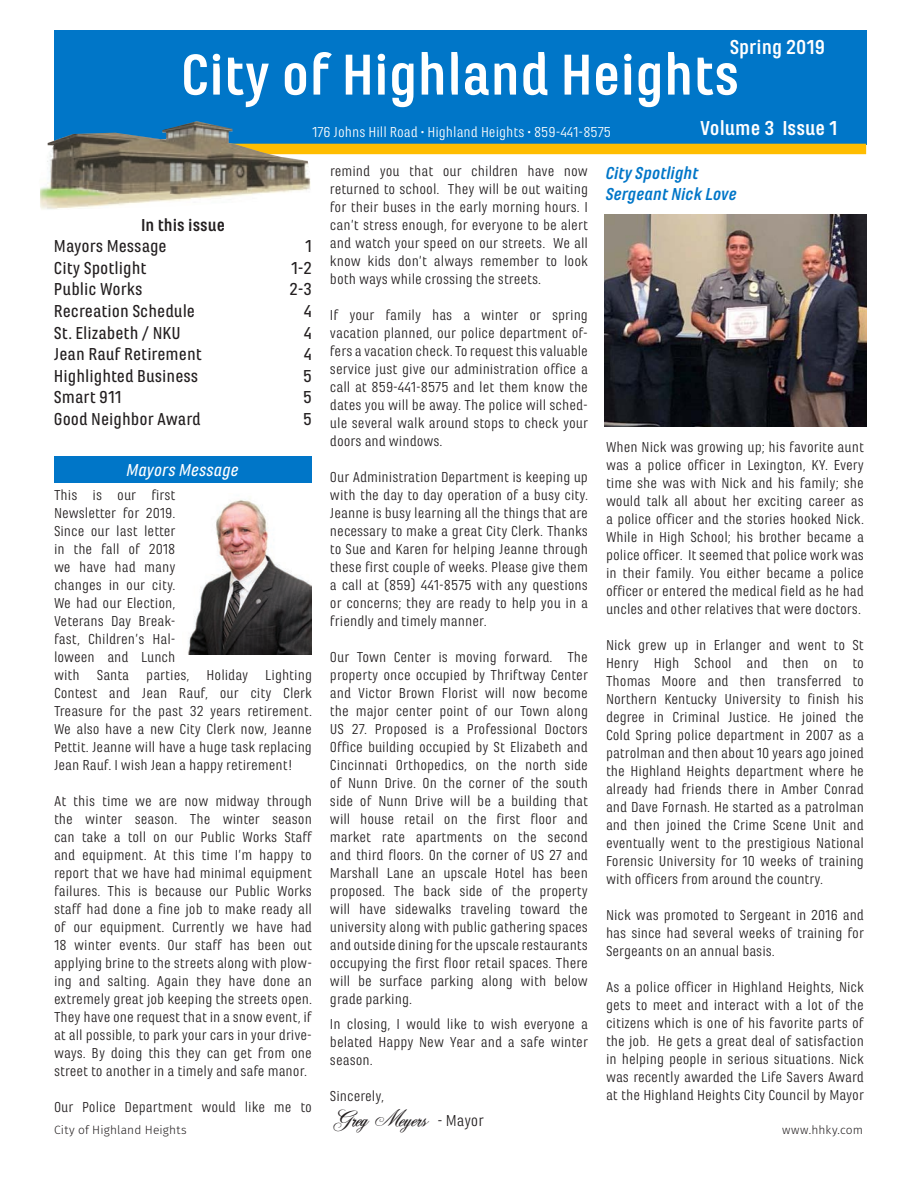
<style>
.page{position:relative;width:918px;height:1188px;background:#fff}
.page>*{position:absolute;margin:0;border:0;box-sizing:border-box;transform-origin:0 0}
.t1{font:700 60px "Marianina Wd FY";color:#fff}
.t2{font:700 21px "Marianina Wd FY";color:#fff}
.t3{font:21px "Ancestory SF";color:#231f20}
.t4{font:500 18px "Marianina Wd FY";color:#231f20}
.t5{font:italic 700 18px/21.6px "Marianina Wd FY";color:#0076c8}
.t6{font:italic 500 18px "Marianina Wd FY";color:#fff}
.t7{font:700 18px "Marianina Wd FY";color:#231f20}
.t8{font:15px/18px "Marianina Wd FY";color:#231f20;text-align:justify}
.t9{font:15px "Marianina Wd FY";color:#fff}
.t10{font:300 12px "Fira Sans";letter-spacing:.015em;color:#231f20}
.s1{font-family:"Marianina Wd FY";font-size:16.5px}
</style>
<div class="page">
<div style="left:54px;top:30px;width:812px;height:115px;background:#0076c8"></div>
<div style="left:225px;top:144px;width:641px;height:10px;background:#ffbd00"></div>
<img style="left:40px;top:121px;width:272px;height:89px">
<div style="left:54px;top:456px;width:258px;height:27px;background:#0076c8"></div>
<img style="left:188px;top:499px;width:124px;height:155px">
<img style="left:605px;top:215px;width:261px;height:211px">
<h2 class="t2" style="left:730px;top:36px;width:97px">Spring 2019</h2>
<h1 class="t1" style="left:181px;top:42px;width:560px">City of Highland Heights</h1>
<p class="t9" style="left:312px;top:123px;width:301px">176 Johns Hill Road • Highland Heights • 859-441-8575</p>
<h2 class="t2" style="left:700px;top:117px;width:139px">Volume 3 Issue 1</h2>
<p class="t7" style="left:141px;top:215px;width:85px">In this issue</p>
<p class="t4" style="left:54px;top:237px;width:114px">Mayors Message</p>
<p class="t4" style="left:305px;top:237px;width:8px">1</p>
<p class="t4" style="left:54px;top:258px;width:94px">City Spotlight</p>
<p class="t4" style="left:291px;top:258px;width:22px">1-2</p>
<p class="t4" style="left:54px;top:280px;width:90px">Public Works</p>
<p class="t4" style="left:289px;top:280px;width:24px">2-3</p>
<p class="t4" style="left:54px;top:301px;width:143px">Recreation Schedule</p>
<p class="t4" style="left:304px;top:301px;width:10px">4</p>
<p class="t4" style="left:54px;top:323px;width:128px">St. Elizabeth / NKU</p>
<p class="t4" style="left:304px;top:323px;width:10px">4</p>
<p class="t4" style="left:54px;top:345px;width:149px">Jean Rauf Retirement</p>
<p class="t4" style="left:304px;top:345px;width:10px">4</p>
<p class="t4" style="left:54px;top:366px;width:146px">Highlighted Business</p>
<p class="t4" style="left:303px;top:366px;width:10px">5</p>
<p class="t4" style="left:54px;top:388px;width:69px">Smart 911</p>
<p class="t4" style="left:303px;top:388px;width:10px">5</p>
<p class="t4" style="left:54px;top:409px;width:148px">Good Neighbor Award</p>
<p class="t4" style="left:303px;top:409px;width:10px">5</p>
<p class="t6" style="left:127px;top:460px;width:114px">Mayors Message</p>
<p class="t8" style="left:54px;top:486px;width:260px;text-align:left">This is our first<br>Newsletter for 2019.<br>Since our last letter<br>in the fall of 2018<br>we have had many<br>changes in our city.<br>We had our Election,<br>Veterans Day Break-<br>fast, Children’s Hal-<br>loween and Lunch<br>with Santa parties, Holiday Lighting<br>Contest and Jean Rauf, our city Clerk<br>Treasure for the past 32 years retirement.<br>We also have a new City Clerk now, Jeanne<br>Pettit. Jeanne will have a huge task replacing<br>Jean Rauf. I wish Jean a happy retirement!</p>
<p class="t8" style="left:54px;top:792px;width:260px">At this time we are now midway through the winter season. The winter season can take a toll on our Public Works Staff and equipment. At this time I’m happy to report that we have had minimal equipment failures. This is because our Public Works staff had done a fine job to make ready all of our equipment. Currently we have had 18 winter events. Our staff has been out applying brine to the streets along with plow&shy;ing and salting. Again they have done an extremely great job keeping the streets open.<br>They have one request that in a snow event, if at all possible, to park your cars in your drive&shy;ways. By doing this they can get from one street to another in a timely and safe manor.</p>
<p class="t8" style="left:54px;top:1098px;width:259px">Our Police Department would like me to</p>
<p class="t10" style="left:54px;top:1121px;width:134px">City of Highland Heights</p>
<p class="t8" style="left:330px;top:162px;width:260px">remind you that our children have now returned to school. They will be out waiting for their buses in the early morning hours. I can’t stress enough, for everyone to be alert and watch your speed on our streets. We all know kids don’t always remember to look both ways while crossing the streets.</p>
<p class="t8" style="left:330px;top:306px;width:260px">If your family has a winter or spring vacation planned, our police department of&shy;fers a vacation check. To request this valuable service just give our administration office a call at 859-441-8575 and let them know the dates you will be away. The police will sched&shy;ule several walk around stops to check your doors and windows.</p>
<p class="t8" style="left:330px;top:468px;width:260px">Our Administration Department is keeping up with the day to day operation of a busy city.<br>Jeanne is busy learning all the things that are necessary to make a great City Clerk. Thanks to Sue and Karen for helping Jeanne through these first couple of weeks. Please give them a call at (859) 441-8575 with any questions or concerns; they are ready to help you in a friendly and timely manner.</p>
<p class="t8" style="left:330px;top:648px;width:260px">Our Town Center is moving forward. The property once occupied by Thriftway Center and Victor Brown Florist will now become the major center point of our Town along US 27. Proposed is a Professional Doctors Office building occupied by St Elizabeth and Cincinnati Orthopedics, on the north side of Nunn Drive. On the corner of the south side of Nunn Drive will be a building that will house retail on the first floor and market rate apartments on the second and third floors. On the corner of US 27 and Marshall Lane an upscale Hotel has been proposed. The back side of the property will have sidewalks traveling toward the university along with public gathering spaces and outside dining for the upscale restaurants occupying the first floor retail spaces. There will be surface parking along with below grade parking.</p>
<p class="t8" style="left:330px;top:1015px;width:260px">In closing, I would like to wish everyone a belated Happy New Year and a safe winter season.</p>
<p class="t8" style="left:330px;top:1087px;width:56px">Sincerely,</p>
<h2 class="t3" style="left:330px;top:1106px;width:155px">Greg Meyers <span class="s1">- Mayor</span></h2>
<p class="t5" style="left:606px;top:162px;width:133px">City Spotlight<br>Sergeant Nick Love</p>
<p class="t8" style="left:606px;top:438px;width:260px">When Nick was growing up; his favorite aunt was a police officer in Lexington, KY. Every time she was with Nick and his family; she would talk all about her exciting career as a police officer and the stories hooked Nick.<br>While in High School; his brother became a police officer. It seemed that police work was in their family. You either became a police officer or entered the medical field as he had uncles and other relatives that were doctors.</p>
<p class="t8" style="left:606px;top:636px;width:260px">Nick grew up in Erlanger and went to St Henry High School and then on to Thomas Moore and then transferred to Northern Kentucky University to finish his degree in Criminal Justice. He joined the Cold Spring police department in 2007 as a patrolman and then about 10 years ago joined the Highland Heights department where he already had friends there in Amber Conrad and Dave Fornash. He started as a patrolman and then joined the Crime Scene Unit and eventually went to the prestigious National Forensic University for 10 weeks of training with officers from around the country.</p>
<p class="t8" style="left:606px;top:906px;width:260px">Nick was promoted to Sergeant in 2016 and has since had several weeks of training for Sergeants on an annual basis.</p>
<p class="t8" style="left:606px;top:978px;width:260px">As a police officer in Highland Heights, Nick gets to meet and interact with a lot of the citizens which is one of his favorite parts of the job. He gets a great deal of satisfaction in helping people in serious situations. Nick was recently awarded the Life Savers Award at the Highland Heights City Council by Mayor</p>
<p class="t10" style="left:782px;top:1121px;width:83px">www.hhky.com</p>
</div>
